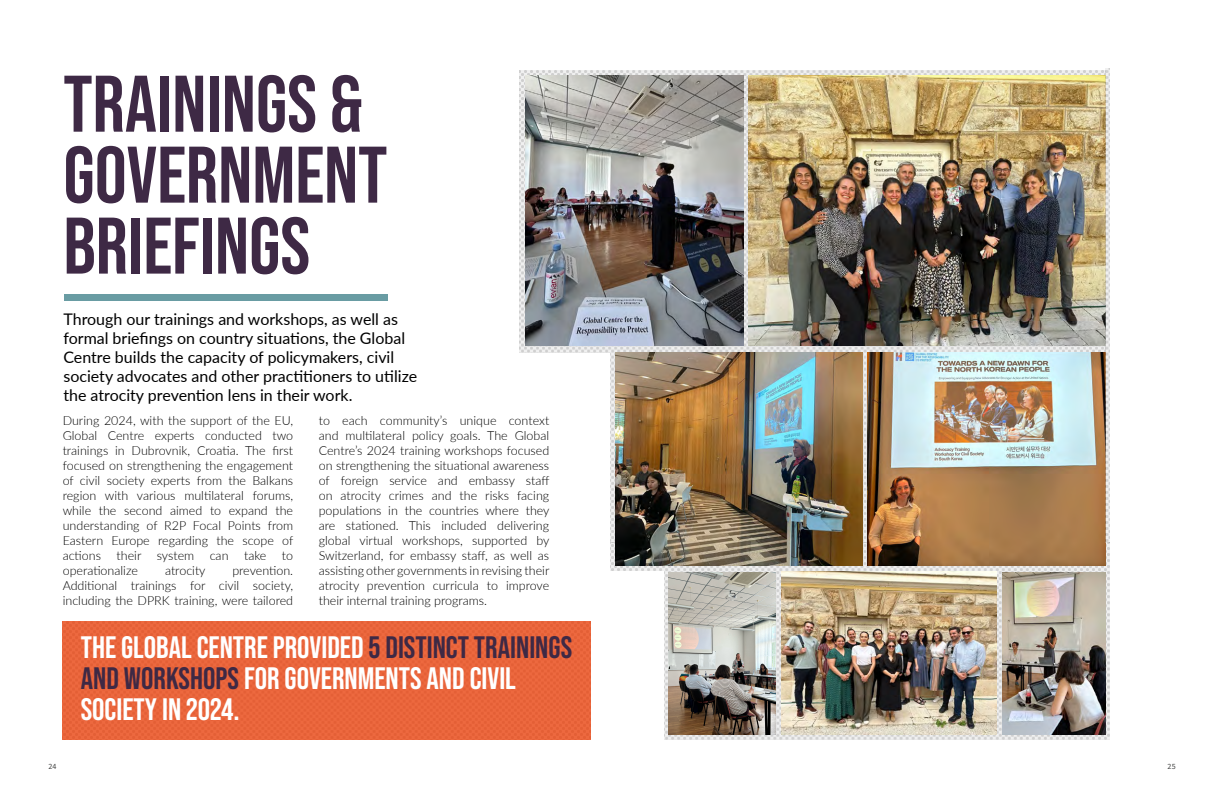
<style>
.page{position:relative;width:1224px;height:792px;background:#fff}
.page>*{position:absolute;margin:0;border:0;box-sizing:border-box;transform-origin:0 0}
.t1{font:700 80px/71px "Bebas Neue Pro";color:#3e2945}
.t2{font:700 31px/31px "Bebas Neue Pro";color:#fff}
.t3{font:16px/19px "Lato";color:#000}
.t4{font:300 12.5px/15px "Lato";color:#000;text-align:justify}
.t5{font:8px "Source Sans Pro";color:#424342}
.s1{color:#3e2945}
</style>
<div class="page">
<img style="left:610px;top:543px;width:500px;height:197px">
<img style="left:520px;top:71px;width:585px;height:472px">
<img style="left:748px;top:76px;width:357px;height:270px">
<img style="left:526px;top:76px;width:218px;height:270px">
<img style="left:1002px;top:573px;width:103px;height:161px">
<img style="left:781px;top:572px;width:215px;height:162px">
<img style="left:867px;top:352px;width:238px;height:213px">
<img style="left:616px;top:352px;width:246px;height:213px">
<img style="left:669px;top:573px;width:106px;height:161px">
<img style="left:1105px;top:69px;width:5px;height:474px">
<div style="left:483px;top:353px;width:127px;height:228px;background:#fff"></div>
<div style="left:599px;top:572px;width:64px;height:220px;background:#fff"></div>
<div style="left:63px;top:621px;width:528px;height:119px;background:#ea653c"></div>
<div style="left:64px;top:295px;width:324px;height:6px;background:#699ca3"></div>
<h1 class="t1" style="left:63px;top:67px;width:325px">TRAININGS &amp;<br>GOVERNMENT<br>BRIEFINGS</h1>
<p class="t3" style="left:63px;top:309px;width:355px">Through our trainings and workshops, as well as formal briefings on country situations, the Global Centre builds the capacity of policymakers, civil society advocates and other practitioners to utilize the atrocity prevention lens in their work.</p>
<p class="t4" style="left:63px;top:413px;width:232px">During 2024, with the support of the EU, Global Centre experts conducted two trainings in Dubrovnik, Croatia. The first focused on strengthening the engagement of civil society experts from the Balkans region with various multilateral forums, while the second aimed to expand the understanding of R2P Focal Points from Eastern Europe regarding the scope of actions their system can take to operationalize</p>
<p class="t4" style="left:63px;top:563px;width:232px;text-indent:170px">prevention.<br>Additional trainings for civil society, including the DPRK training, were tailored</p>
<p class="t4" style="left:165px;top:563px;width:42px">atrocity</p>
<p class="t4" style="left:319px;top:413px;width:232px">to each community’s unique context and multilateral policy goals. The Global Centre’s 2024 training workshops focused on strengthening the situational awareness of foreign service and embassy staff on atrocity crimes and the risks facing populations in the countries where they are stationed. This included delivering global virtual workshops, supported by Switzerland, for embassy staff, as well as assisting other governments in revising their atrocity prevention curricula to improve their internal training programs.</p>
<h2 class="t2" style="left:81px;top:631px;width:493px">THE GLOBAL CENTRE PROVIDED <span class="s1">5 DISTINCT TRAININGS<br>AND WORKSHOPS</span> FOR GOVERNMENTS AND CIVIL<br>SOCIETY IN 2024.</h2>
<p class="t5" style="left:49px;top:761px;width:9px">24</p>
<p class="t5" style="left:1168px;top:761px;width:10px">25</p>
</div>
